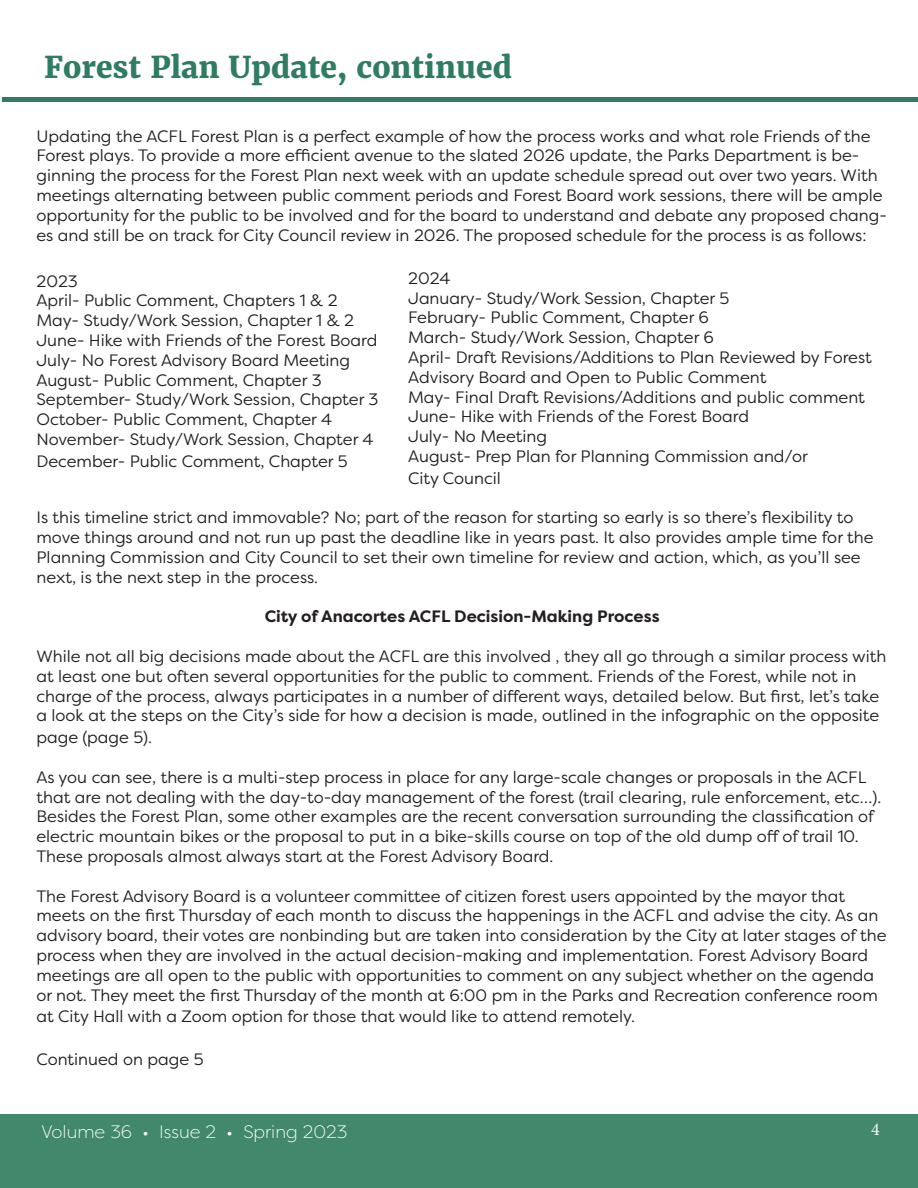
<style>
.page{position:relative;width:918px;height:1188px;background:#fff}
.page>*{position:absolute;margin:0;border:0;box-sizing:border-box;transform-origin:0 0}
.t1{font:800 30px "Merriweather";color:#307c62}
.t2{font:300 18px "Filson Pro";color:#fff}
.t3{font:18px "Minion Pro";color:#fff}
.t4{font:16.5px/19.8px "Filson Pro";color:#231f20}
.t5{font:700 16.5px "Filson Pro";color:#231f20}
</style>
<div class="page">
<div style="left:0;top:1114px;width:918px;height:74px;background:#42886d"></div>
<div style="left:3px;top:97px;width:915px;height:5px;background:#307c62"></div>
<p class="t1" style="left:44px;top:48px;width:469px">Forest Plan Update, continued</p>
<p class="t4" style="left:36px;top:125px;width:852px">Updating the ACFL Forest Plan is a perfect example of how the process works and what role Friends of the Forest plays. To provide a more efficient avenue to the slated 2026 update, the Parks Department is be&shy;ginning the process for the Forest Plan next week with an update schedule spread out over two years. With meetings alternating between public comment periods and Forest Board work sessions, there will be ample opportunity for the public to be involved and for the board to understand and debate any proposed chang&shy;es and still be on track for City Council review in 2026. The proposed schedule for the process is as follows:</p>
<p class="t4" style="left:36px;top:271px;width:43px">2023</p>
<p class="t4" style="left:36px;top:290px;width:303px">April- Public Comment, Chapters 1 &amp; 2</p>
<p class="t4" style="left:36px;top:310px;width:319px">May- Study/Work Session, Chapter 1 &amp; 2</p>
<p class="t4" style="left:36px;top:330px;width:342px">June- Hike with Friends of the Forest Board</p>
<p class="t4" style="left:36px;top:350px;width:315px">July- No Forest Advisory Board Meeting</p>
<p class="t4" style="left:36px;top:370px;width:287px">August- Public Comment, Chapter 3</p>
<p class="t4" style="left:36px;top:389px;width:344px">September- Study/Work Session, Chapter 3</p>
<p class="t4" style="left:36px;top:409px;width:297px">October- Public Comment, Chapter 4</p>
<p class="t4" style="left:36px;top:429px;width:339px">November- Study/Work Session, Chapter 4</p>
<p class="t4" style="left:36px;top:451px;width:313px">December- Public Comment, Chapter 5</p>
<p class="t4" style="left:408px;top:268px;width:44px">2024</p>
<p class="t4" style="left:408px;top:287px;width:323px">January- Study/Work Session, Chapter 5</p>
<p class="t4" style="left:408px;top:307px;width:302px">February- Public Comment, Chapter 6</p>
<p class="t4" style="left:408px;top:327px;width:307px">March- Study/Work Session, Chapter 6</p>
<p class="t4" style="left:408px;top:347px;width:465px">April- Draft Revisions/Additions to Plan Reviewed by Forest<br>Advisory Board and Open to Public Comment</p>
<p class="t4" style="left:408px;top:386px;width:458px">May- Final Draft Revisions/Additions and public comment</p>
<p class="t4" style="left:408px;top:406px;width:342px">June- Hike with Friends of the Forest Board</p>
<p class="t4" style="left:408px;top:426px;width:140px">July- No Meeting</p>
<p class="t4" style="left:408px;top:446px;width:401px">August- Prep Plan for Planning Commission and/or</p>
<p class="t4" style="left:408px;top:467px;width:94px">City Council</p>
<p class="t4" style="left:36px;top:507px;width:839px">Is this timeline strict and immovable? No; part of the reason for starting so early is so there’s flexibility to move things around and not run up past the deadline like in years past. It also provides ample time for the Planning Commission and City Council to set their own timeline for review and action, which, as you’ll see next, is the next step in the process.</p>
<p class="t5" style="left:265px;top:606px;width:396px">City of Anacortes ACFL Decision-Making Process</p>
<p class="t4" style="left:36px;top:646px;width:852px">While not all big decisions made about the ACFL are this involved , they all go through a similar process with at least one but often several opportunities for the public to comment. Friends of the Forest, while not in charge of the process, always participates in a number of different ways, detailed below. But first, let’s take a look at the steps on the City’s side for how a decision is made, outlined in the infographic on the opposite</p>
<p class="t4" style="left:36px;top:727px;width:117px">page (page 5).</p>
<p class="t4" style="left:36px;top:767px;width:846px">As you can see, there is a multi-step process in place for any large-scale changes or proposals in the ACFL that are not dealing with the day-to-day management of the forest (trail clearing, rule enforcement, etc…).<br>Besides the Forest Plan, some other examples are the recent conversation surrounding the classification of electric mountain bikes or the proposal to put in a bike-skills course on top of the old dump off of trail 10.<br>These proposals almost always start at the Forest Advisory Board.</p>
<p class="t4" style="left:36px;top:885px;width:852px">The Forest Advisory Board is a volunteer committee of citizen forest users appointed by the mayor that meets on the first Thursday of each month to discuss the happenings in the ACFL and advise the city. As an advisory board, their votes are nonbinding but are taken into consideration by the City at later stages of the process when they are involved in the actual decision-making and implementation. Forest Advisory Board meetings are all open to the public with opportunities to comment on any subject whether on the agenda or not. They meet the first Thursday of the month at 6:00 pm in the Parks and Recreation conference room</p>
<p class="t4" style="left:36px;top:1006px;width:600px">at City Hall with a Zoom option for those that would like to attend remotely.</p>
<p class="t4" style="left:36px;top:1049px;width:169px">Continued on page 5</p>
<p class="t2" style="left:41px;top:1120px;width:308px">Volume 36 • Issue 2 • Spring 2023</p>
<p class="t3" style="left:871px;top:1117px;width:10px">4</p>
</div>
